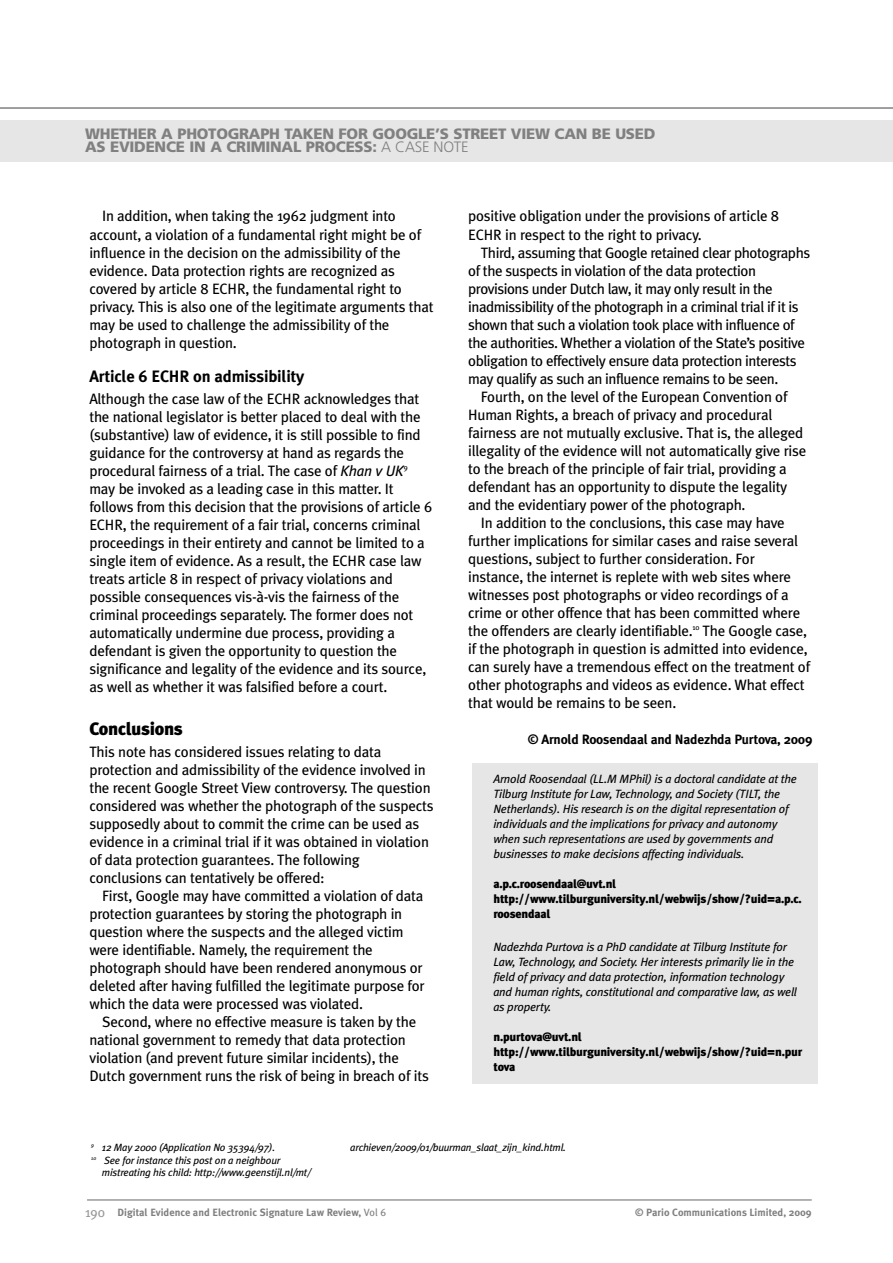
<style>
.page{position:relative;width:893px;height:1263px;background:#fff}
.page>*{position:absolute;margin:0;border:0;box-sizing:border-box;transform-origin:0 0}
.t1{font:900 18px "Meta Plus";letter-spacing:-.015em;color:#000}
.t2{font:700 16.5px "Meta Plus";letter-spacing:-.01em;color:#000}
.t3{font:15px/18px "Meta Plus";letter-spacing:-.015em;color:#000}
.t4{font:900 15px/13.5px "Frutiger";letter-spacing:-.02em;color:#808080}
.t5{font:700 13.5px "Meta Plus";letter-spacing:-.015em;color:#000}
.t6{font:italic 12px/15px "Meta Plus";letter-spacing:-.015em;color:#000}
.t7{font:900 12px/15px "Meta Plus";letter-spacing:-.015em;color:#000}
.t8{font:italic 10.5px "Meta Plus";letter-spacing:-.015em;color:#000}
.t9{font:700 10.5px "Meta Plus";color:#808080}
.s1{font-weight:300}
.s2{font-style:italic}
.s3{font-weight:400;font-size:13.5px;color:#999}
.s4{font-weight:400}
</style>
<div class="page">
<hr style="left:87px;top:1199px;width:725px;height:2px;background:#999">
<hr style="left:0;top:107px;width:893px;height:2px;background:#808080">
<div style="left:0;top:120px;width:893px;height:42px;background:#e6e6e6"></div>
<div style="left:472px;top:763px;width:345px;height:320px;background:#e6e6e6"></div>
<p class="t4" style="left:85px;top:128px;width:572px">WHETHER A PHOTOGRAPH TAKEN FOR GOOGLE’S STREET VIEW CAN BE USED<br>AS EVIDENCE IN A CRIMINAL PROCESS: <span class="s1">A CASE NOTE</span></p>
<p class="t3" style="left:89px;top:207px;width:346px;text-indent:13px">In addition, when taking the 1962 judgment into account, a violation of a fundamental right might be of influence in the decision on the admissibility of the evidence. Data protection rights are recognized as covered by article 8 ECHR, the fundamental right to privacy. This is also one of the legitimate arguments that may be used to challenge the admissibility of the photograph in question.</p>
<p class="t2" style="left:89px;top:366px;width:216px">Article 6 ECHR on admissibility</p>
<p class="t3" style="left:89px;top:390px;width:344px">Although the case law of the ECHR acknowledges that the national legislator is better placed to deal with the (substantive) law of evidence, it is still possible to find guidance for the controversy at hand as regards the procedural fairness of a trial. The case of <span class="s2">Khan v UK</span><sup>9 </sup>may be invoked as a leading case in this matter. It follows from this decision that the provisions of article 6<br>ECHR, the requirement of a fair trial, concerns criminal proceedings in their entirety and cannot be limited to a single item of evidence. As a result, the ECHR case law treats article 8 in respect of privacy violations and possible consequences vis-à-vis the fairness of the criminal proceedings separately. The former does not automatically undermine due process, providing a defendant is given the opportunity to question the significance and legality of the evidence and its source, as well as whether it was falsified before a court.</p>
<p class="t1" style="left:89px;top:718px;width:95px">Conclusions</p>
<p class="t3" style="left:89px;top:743px;width:346px">This note has considered issues relating to data protection and admissibility of the evidence involved in the recent Google Street View controversy. The question considered was whether the photograph of the suspects supposedly about to commit the crime can be used as evidence in a criminal trial if it was obtained in violation of data protection guarantees. The following conclusions can tentatively be offered:</p>
<p class="t3" style="left:89px;top:887px;width:337px;text-indent:13px">First, Google may have committed a violation of data protection guarantees by storing the photograph in question where the suspects and the alleged victim were identifiable. Namely, the requirement the photograph should have been rendered anonymous or deleted after having fulfilled the legitimate purpose for which the data were processed was violated.</p>
<p class="t3" style="left:89px;top:1013px;width:341px;text-indent:13px">Second, where no effective measure is taken by the national government to remedy that data protection violation (and prevent future similar incidents), the Dutch government runs the risk of being in breach of its</p>
<p class="t3" style="left:468px;top:207px;width:312px">positive obligation under the provisions of article 8<br>ECHR in respect to the right to privacy.</p>
<p class="t3" style="left:481px;top:243px;width:331px">Third, assuming that Google retained clear photographs</p>
<p class="t3" style="left:468px;top:261px;width:289px">of the suspects in violation of the data protection</p>
<p class="t3" style="left:468px;top:279px;width:306px">provisions under Dutch law, it may only result in the</p>
<p class="t3" style="left:468px;top:297px;width:332px">inadmissibility of the photograph in a criminal trial if it is</p>
<p class="t3" style="left:468px;top:315px;width:328px">shown that such a violation took place with influence of</p>
<p class="t3" style="left:468px;top:333px;width:338px">the authorities. Whether a violation of the State’s positive</p>
<p class="t3" style="left:468px;top:351px;width:330px">obligation to effectively ensure data protection interests</p>
<p class="t3" style="left:468px;top:369px;width:312px">may qualify as such an influence remains to be seen.</p>
<p class="t3" style="left:481px;top:387px;width:308px">Fourth, on the level of the European Convention of</p>
<p class="t3" style="left:468px;top:405px;width:306px">Human Rights, a breach of privacy and procedural</p>
<p class="t3" style="left:468px;top:423px;width:337px">fairness are not mutually exclusive. That is, the alleged</p>
<p class="t3" style="left:468px;top:441px;width:340px">illegality of the evidence will not automatically give rise</p>
<p class="t3" style="left:468px;top:459px;width:320px">to the breach of the principle of fair trial, providing a</p>
<p class="t3" style="left:468px;top:477px;width:321px">defendant has an opportunity to dispute the legality</p>
<p class="t3" style="left:468px;top:495px;width:279px">and the evidentiary power of the photograph.</p>
<p class="t3" style="left:481px;top:513px;width:305px">In addition to the conclusions, this case may have</p>
<p class="t3" style="left:468px;top:531px;width:331px">further implications for similar cases and raise several</p>
<p class="t3" style="left:468px;top:549px;width:288px">questions, subject to further consideration. For</p>
<p class="t3" style="left:468px;top:567px;width:324px">instance, the internet is replete with web sites where</p>
<p class="t3" style="left:468px;top:585px;width:322px">witnesses post photographs or video recordings of a</p>
<p class="t3" style="left:468px;top:603px;width:334px">crime or other offence that has been committed where</p>
<p class="t3" style="left:468px;top:621px;width:341px">the offenders are clearly identifiable.<sup>10</sup> The Google case,</p>
<p class="t3" style="left:468px;top:639px;width:341px">if the photograph in question is admitted into evidence,</p>
<p class="t3" style="left:468px;top:657px;width:343px">can surely have a tremendous effect on the treatment of</p>
<p class="t3" style="left:468px;top:675px;width:338px">other photographs and videos as evidence. What effect</p>
<p class="t3" style="left:468px;top:693px;width:210px">that would be remains to be seen.</p>
<p class="t5" style="left:528px;top:731px;width:286px">© Arnold Roosendaal and Nadezhda Purtova, 2009</p>
<p class="t6" style="left:493px;top:771px;width:305px">Arnold Roosendaal (LL.M MPhil) is a doctoral candidate at the Tilburg Institute for Law, Technology, and Society (TILT, the Netherlands). His research is on the digital representation of individuals and the implications for privacy and autonomy when such representations are used by governments and businesses to make decisions affecting individuals.</p>
<p class="t7" style="left:493px;top:876px;width:310px">a.p.c.roosendaal@uvt.nl http://www.tilburguniversity.nl/webwijs/show/?uid=a.p.c. roosendaal</p>
<p class="t6" style="left:493px;top:939px;width:305px">Nadezhda Purtova is a PhD candidate at Tilburg Institute for Law, Technology, and Society. Her interests primarily lie in the field of privacy and data protection, information technology and human rights, constitutional and comparative law, as well as property.</p>
<p class="t7" style="left:493px;top:1029px;width:310px">n.purtova@uvt.nl http://www.tilburguniversity.nl/webwijs/show/?uid=n.pur tova</p>
<p class="t8" style="left:91px;top:1141px;width:185px"><sup>9</sup> 12 May 2000 (Application No 35394/97).</p>
<p class="t8" style="left:91px;top:1154px;width:190px"><sup>10</sup> See for instance this post on a neighbour</p>
<p class="t8" style="left:102px;top:1166px;width:210px">mistreating his child: http://www.geenstijl.nl/mt/</p>
<p class="t8" style="left:350px;top:1141px;width:217px">archieven/2009/01/buurman_slaat_zijn_kind.html.</p>
<p class="t9" style="left:85px;top:1206px;width:303px"><span class="s3">190</span> Digital Evidence and Electronic Signature Law Review, <span class="s4">Vol 6</span></p>
<p class="t9" style="left:635px;top:1206px;width:178px">© Pario Communications Limited, 2009</p>
</div>
